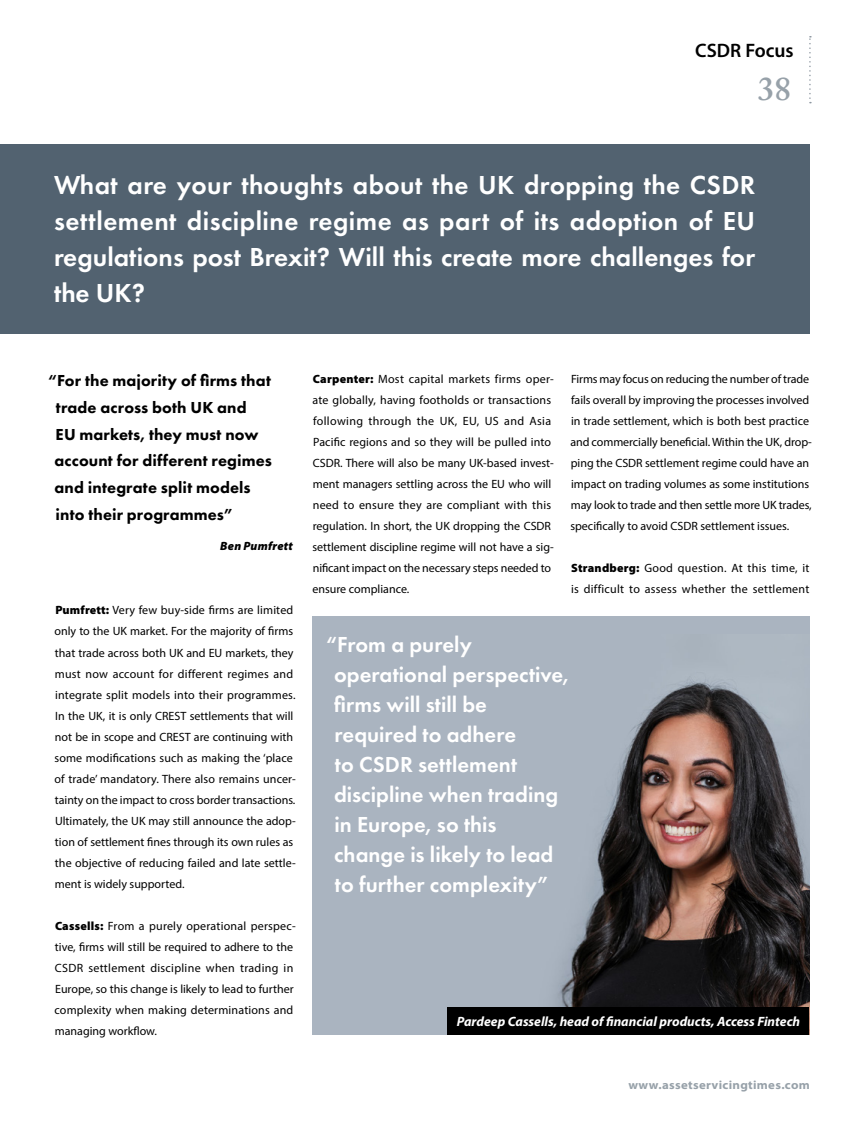
<style>
.page{position:relative;width:864px;height:1136px;background:#fff}
.page>*{position:absolute;margin:0;border:0;box-sizing:border-box;transform-origin:0 0}
.t1{font:600 33px "Adobe Caslon Pro";color:#97a1a9}
.t2{font:600 27px/36px "Futura PT";color:#fff;text-align:justify}
.t3{font:600 22.5px/30px "Futura PT";color:#fff}
.t4{font:600 19.5px "Myriad Pro";color:#000}
.t5{font:800 16.5px/26.7px "Futura PT";letter-spacing:.005em;color:#000}
.t6{font:italic 700 13.5px "Myriad Pro";color:#fff}
.t7{font:12px/21px "Myriad Pro";color:#000}
.t8{font:12px/21px "Myriad Pro";letter-spacing:.025em;color:#000}
.t9{font:700 semi-expanded 12px "Myriad Pro";letter-spacing:.025em;color:#97a1a9}
.t10{font:italic 900 12px "Myriad Pro";letter-spacing:.02em;color:#000}
.s1{font-weight:900}
</style>
<div class="page">
<div style="left:0;top:144px;width:808px;height:189px;background:#526270"></div>
<div style="left:312px;top:615px;width:497px;height:419px;background:#aab4c0"></div>
<img style="left:556px;top:681px;width:253px;height:353px">
<div style="left:447px;top:1007px;width:361px;height:27px;background:#000"></div>
<svg style="left:809px;top:36px;width:1px;height:67px"></svg>
<h3 class="t4" style="left:695px;top:38px;width:100px">CSDR Focus</h3>
<h1 class="t1" style="left:757px;top:70px;width:35px">38</h1>
<h2 class="t2" style="left:54px;top:166px;width:702px">What are your thoughts about the UK dropping the CSDR settlement discipline regime as part of its adoption of EU regulations post Brexit? Will this create more challenges for the UK?</h2>
<h3 class="t5" style="left:55px;top:367px;width:219px;text-indent:-6px">“For the majority of firms that trade across both UK and<br>EU markets, they must now account for different regimes and integrate split models into their programmes”</h3>
<p class="t10" style="left:220px;top:537px;width:74px">Ben Pumfrett</p>
<p class="t7" style="left:54px;top:599px;width:243px"><span class="s1">Pumfrett:</span> Very few buy-side firms are limited only to the UK market. For the majority of firms that trade across both UK and EU markets, they must now account for different regimes and integrate split models into their programmes.<br>In the UK, it is only CREST settlements that will not be in scope and CREST are continuing with some modifications such as making the ‘place of trade’ mandatory. There also remains uncer&shy;tainty on the impact to cross border transactions.<br>Ultimately, the UK may still announce the adop&shy;tion of settlement fines through its own rules as the objective of reducing failed and late settle&shy;ment is widely supported.</p>
<p class="t7" style="left:54px;top:914px;width:243px"><span class="s1">Cassells:</span> From a purely operational perspec&shy;tive, firms will still be required to adhere to the CSDR settlement discipline when trading in Europe, so this change is likely to lead to further complexity when making determinations and managing workflow.</p>
<p class="t7" style="left:312px;top:368px;width:243px"><span class="s1">Carpenter:</span> Most capital markets firms oper&shy;ate globally, having footholds or transactions following through the UK, EU, US and Asia Pacific regions and so they will be pulled into CSDR. There will also be many UK-based invest&shy;ment managers settling across the EU who will need to ensure they are compliant with this regulation. In short, the UK dropping the CSDR settlement discipline regime will not have a sig&shy;nificant impact on the necessary steps needed to ensure compliance.</p>
<p class="t7" style="left:570px;top:368px;width:243px">Firms may focus on reducing the number of trade fails overall by improving the processes involved in trade settlement, which is both best practice and commercially beneficial. Within the UK, drop&shy;ping the CSDR settlement regime could have an impact on trading volumes as some institutions may look to trade and then settle more UK trades, specifically to avoid CSDR settlement issues.</p>
<p class="t8" style="left:571px;top:557px;width:240px"><span class="s1">Strandberg:</span> Good question. At this time, it is difficult to assess whether the settlement</p>
<h3 class="t3" style="left:334px;top:629px;width:236px;text-indent:-8px">“From a purely operational perspective, firms will still be required to adhere<br>to CSDR settlement discipline when trading in Europe, so this change is likely to lead to further complexity”</h3>
<p class="t6" style="left:456px;top:1012px;width:345px">Pardeep Cassells, head of financial products, Access Fintech</p>
<p class="t9" style="left:628px;top:1077px;width:183px">www.assetservicingtimes.com</p>
</div>
